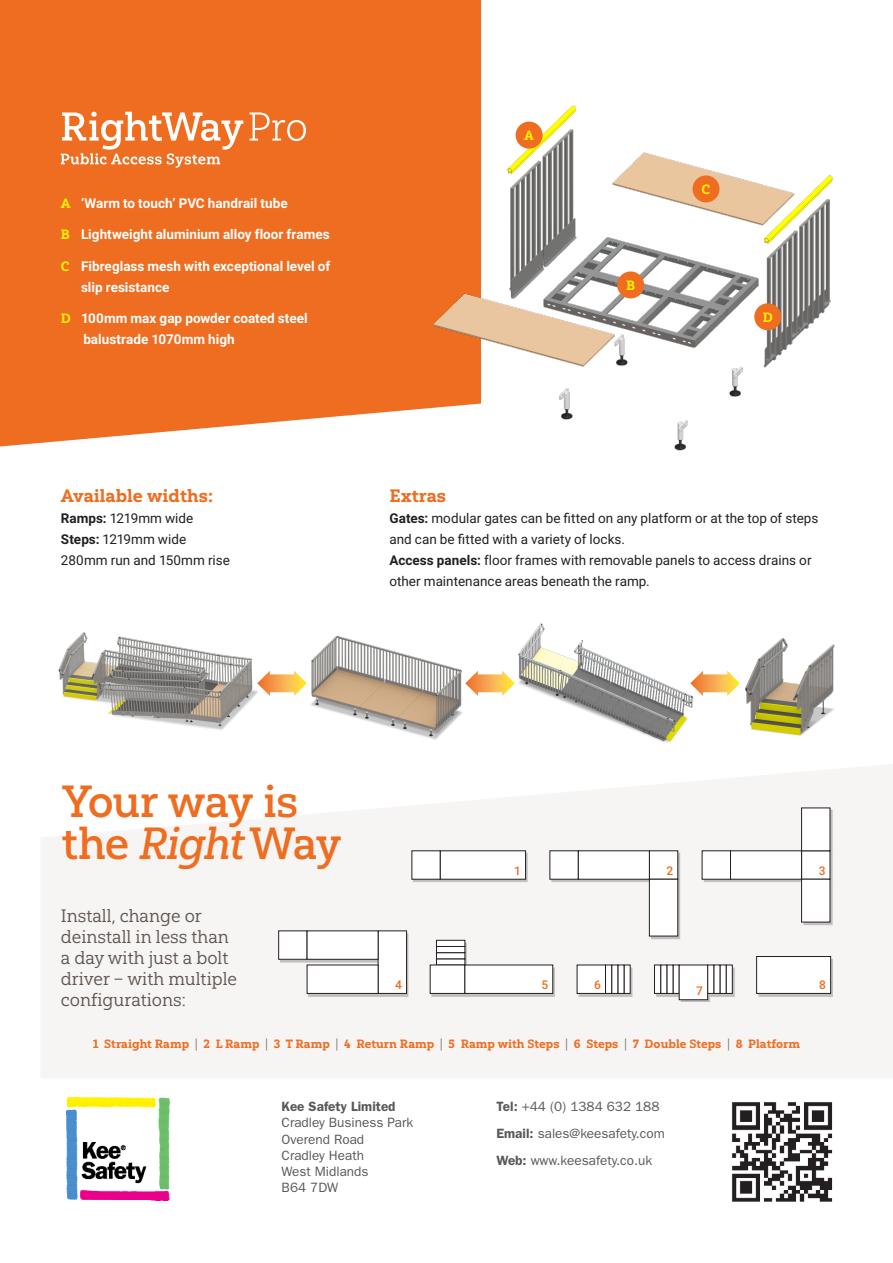
<style>
.page{position:relative;width:893px;height:1263px;background:#fff}
.page>*{position:absolute;margin:0;border:0;box-sizing:border-box;transform-origin:0 0}
.t1{font:45px/42px "Yorkten Slab Nor Med";letter-spacing:-.025em;color:#ef6d20}
.t2{font:18px/21px "Yorkten Slab Nor Reg";color:#605751}
.t3{font:18px "Yorkten Slab Nor Ex B";color:#ef6d20}
.t4{font:13.5px/21px "Roboto";color:#231f20}
.t5{font:700 13.5px/21px "Roboto";color:#fff}
.t6{font:13.5px "ITC Franklin Gothic Std";color:#57585a}
.t7{font:600 13.5px "ITC Franklin Gothic Std";color:#57585a}
.t8{font:13.5px "Yorkten Slab Nor Ex B";color:#fff101}
.t9{font:12px "Yorkten Slab Nor Ex B";color:#ef6d20}
.t10{font:500 12px "Roboto";color:#ef6d20}
.s1{font-family:"Yorkten Slab Nor Ex B";font-weight:400;color:#fff101}
.s2{font-weight:700}
.s3{font-family:"Yorkten Slab Nor Med It"}
.s4{font-family:"Yorkten Slab Nor Lig";color:#605751}
.s5{font-weight:600}
</style>
<div class="page">
<svg style="left:268px;top:671px;width:27px;height:25px"></svg>
<svg style="left:480px;top:674px;width:14px;height:19px"></svg>
<img style="left:720px;top:638px;width:115px;height:98px">
<img style="left:58px;top:632px;width:210px;height:98px">
<img style="left:494px;top:623px;width:226px;height:120px">
<img style="left:295px;top:636px;width:185px;height:104px">
<div style="left:0;top:0;width:481px;height:446px;background:#ef6d20"></div>
<svg style="left:249px;top:112px;width:57px;height:29px"></svg>
<svg style="left:61px;top:112px;width:182px;height:56px"></svg>
<img style="left:394px;top:91px;width:439px;height:360px">
<div style="left:516px;top:122px;width:27px;height:27px;background:#ef6d20;border-radius:50%"></div>
<div style="left:617px;top:271px;width:27px;height:27px;background:#ef6d20;border-radius:50%"></div>
<div style="left:692px;top:175px;width:27px;height:27px;background:#ef6d20;border-radius:50%"></div>
<div style="left:754px;top:303px;width:27px;height:27px;background:#ef6d20;border-radius:50%"></div>
<svg style="left:41px;top:764px;width:852px;height:314px;fill:#f7f4f4"></svg>
<div style="left:280px;top:810px;width:553px;height:192px;background:#f7f4f4"></div>
<div style="left:411px;top:850px;width:30px;height:29px;background:#fff"></div>
<div style="left:440px;top:850px;width:86px;height:29px;background:#fff"></div>
<div style="left:549px;top:850px;width:30px;height:29px;background:#fff"></div>
<div style="left:649px;top:850px;width:29px;height:29px;background:#fff"></div>
<div style="left:578px;top:850px;width:72px;height:29px;background:#fff;border:1px solid #231f20"></div>
<div style="left:649px;top:879px;width:29px;height:57px;background:#fff;border:1px solid #231f20"></div>
<div style="left:577px;top:965px;width:29px;height:29px;background:#fff;border:1px solid #231f20"></div>
<div style="left:624px;top:965px;width:7px;height:29px;background:#fff;border:1px solid #231f20"></div>
<svg style="left:617px;top:965px;width:7px;height:29px"></svg>
<svg style="left:611px;top:965px;width:7px;height:29px"></svg>
<div style="left:605px;top:965px;width:7px;height:29px;background:#fff;border:1px solid #231f20"></div>
<div style="left:673px;top:965px;width:7px;height:29px;background:#fff;border:1px solid #231f20"></div>
<svg style="left:666px;top:965px;width:7px;height:29px"></svg>
<svg style="left:660px;top:965px;width:7px;height:29px"></svg>
<div style="left:654px;top:965px;width:7px;height:29px;background:#fff;border:1px solid #231f20"></div>
<div style="left:726px;top:965px;width:7px;height:29px;background:#fff;border:1px solid #231f20"></div>
<svg style="left:720px;top:965px;width:6px;height:29px"></svg>
<svg style="left:713px;top:965px;width:7px;height:29px"></svg>
<div style="left:707px;top:965px;width:7px;height:29px;background:#fff;border:1px solid #231f20"></div>
<div style="left:679px;top:965px;width:29px;height:35px;background:#fff"></div>
<div style="left:679px;top:965px;width:29px;height:35px;border:1px solid #231f20"></div>
<div style="left:436px;top:958px;width:29px;height:7px;background:#fff;border:1px solid #231f20"></div>
<svg style="left:436px;top:952px;width:29px;height:7px"></svg>
<div style="left:436px;top:946px;width:29px;height:7px;background:#fff;border:1px solid #231f20"></div>
<div style="left:436px;top:940px;width:29px;height:7px;background:#fff;border:1px solid #231f20"></div>
<div style="left:430px;top:965px;width:35px;height:29px;background:#fff;border:1px solid #231f20"></div>
<div style="left:464px;top:965px;width:89px;height:29px;background:#fff;border:1px solid #231f20"></div>
<div style="left:757px;top:956px;width:74px;height:37px;background:#fff"></div>
<div style="left:756px;top:956px;width:75px;height:38px;border:1px solid #231f20"></div>
<div style="left:702px;top:850px;width:29px;height:29px;background:#fff"></div>
<div style="left:802px;top:851px;width:28px;height:28px;background:#fff"></div>
<div style="left:730px;top:850px;width:72px;height:29px;background:#fff"></div>
<div style="left:802px;top:879px;width:28px;height:43px;background:#fff"></div>
<div style="left:801px;top:879px;width:29px;height:43px;border:1px solid #231f20"></div>
<div style="left:802px;top:808px;width:28px;height:43px;background:#fff"></div>
<div style="left:801px;top:807px;width:29px;height:44px;border:1px solid #231f20"></div>
<div style="left:279px;top:931px;width:28px;height:28px;background:#fff"></div>
<div style="left:278px;top:930px;width:29px;height:30px;border:1px solid #231f20"></div>
<div style="left:378px;top:930px;width:29px;height:64px;background:#fff;border:1px solid #231f20"></div>
<div style="left:307px;top:930px;width:71px;height:30px;background:#fff;border:1px solid #231f20"></div>
<div style="left:307px;top:965px;width:71px;height:29px;background:#fff;border:1px solid #231f20"></div>
<img style="left:67px;top:1097px;width:103px;height:104px">
<img style="left:732px;top:1102px;width:101px;height:100px">
<p class="t5" style="left:61px;top:192px;width:228px"><span class="s1">A</span> ‘Warm to touch’ PVC handrail tube</p>
<p class="t5" style="left:61px;top:223px;width:270px"><span class="s1">B</span> Lightweight aluminium alloy floor frames</p>
<p class="t5" style="left:81px;top:255px;width:251px;text-indent:-20px"><span class="s1">C</span> Fibreglass mesh with exceptional level of slip resistance</p>
<p class="t5" style="left:61px;top:307px;width:248px"><span class="s1">D</span> 100mm max gap powder coated steel</p>
<p class="t5" style="left:83px;top:328px;width:153px">balustrade 1070mm high</p>
<p class="t3" style="left:61px;top:484px;width:154px">Available widths:</p>
<p class="t4" style="left:61px;top:507px;width:134px"><span class="s2">Ramps:</span> 1219mm wide</p>
<p class="t4" style="left:61px;top:528px;width:171px"><span class="s2">Steps:</span> 1219mm wide<br>280mm run and 150mm rise</p>
<p class="t8" style="left:524px;top:127px;width:11px">A</p>
<p class="t8" style="left:626px;top:277px;width:11px">B</p>
<p class="t8" style="left:702px;top:181px;width:10px">C</p>
<p class="t8" style="left:763px;top:309px;width:12px">D</p>
<p class="t3" style="left:389px;top:484px;width:58px">Extras</p>
<p class="t4" style="left:389px;top:507px;width:431px"><span class="s2">Gates:</span> modular gates can be fitted on any platform or at the top of steps and can be fitted with a variety of locks.</p>
<p class="t4" style="left:389px;top:549px;width:424px"><span class="s2">Access panels:</span> floor frames with removable panels to access drains or other maintenance areas beneath the ramp.</p>
<p class="t1" style="left:62px;top:780px;width:281px">Your way is the <span class="s3">Right</span> Way</p>
<p class="t2" style="left:61px;top:905px;width:178px">Install, change or deinstall in less than a day with just a bolt driver – with multiple configurations:</p>
<p class="t10" style="left:514px;top:863px;width:8px">1</p>
<p class="t10" style="left:666px;top:863px;width:8px">2</p>
<p class="t10" style="left:819px;top:863px;width:8px">3</p>
<p class="t10" style="left:395px;top:978px;width:8px">4</p>
<p class="t10" style="left:819px;top:978px;width:8px">8</p>
<p class="t10" style="left:696px;top:984px;width:8px">7</p>
<p class="t10" style="left:541px;top:978px;width:8px">5</p>
<p class="t10" style="left:594px;top:978px;width:8px">6</p>
<p class="t9" style="left:93px;top:1036px;width:709px">1 Straight Ramp <span class="s4">|</span> 2 L Ramp <span class="s4">|</span> 3 T Ramp <span class="s4">|</span> 4 Return Ramp <span class="s4">|</span> 5 Ramp with Steps <span class="s4">|</span> 6 Steps <span class="s4">|</span> 7 Double Steps <span class="s4">|</span> 8 Platform</p>
<p class="t7" style="left:282px;top:1098px;width:115px">Kee Safety Limited</p>
<p class="t6" style="left:282px;top:1115px;width:133px">Cradley Business Park</p>
<p class="t6" style="left:282px;top:1131px;width:84px">Overend Road</p>
<p class="t6" style="left:282px;top:1147px;width:84px">Cradley Heath</p>
<p class="t6" style="left:282px;top:1164px;width:88px">West Midlands</p>
<p class="t6" style="left:282px;top:1180px;width:58px">B64 7DW</p>
<p class="t6" style="left:496px;top:1099px;width:165px"><span class="s5">Tel:</span> +44 (0) 1384 632 188</p>
<p class="t6" style="left:496px;top:1126px;width:170px"><span class="s5">Email:</span> sales@keesafety.com</p>
<p class="t6" style="left:496px;top:1153px;width:157px"><span class="s5">Web:</span> www.keesafety.co.uk</p>
</div>
